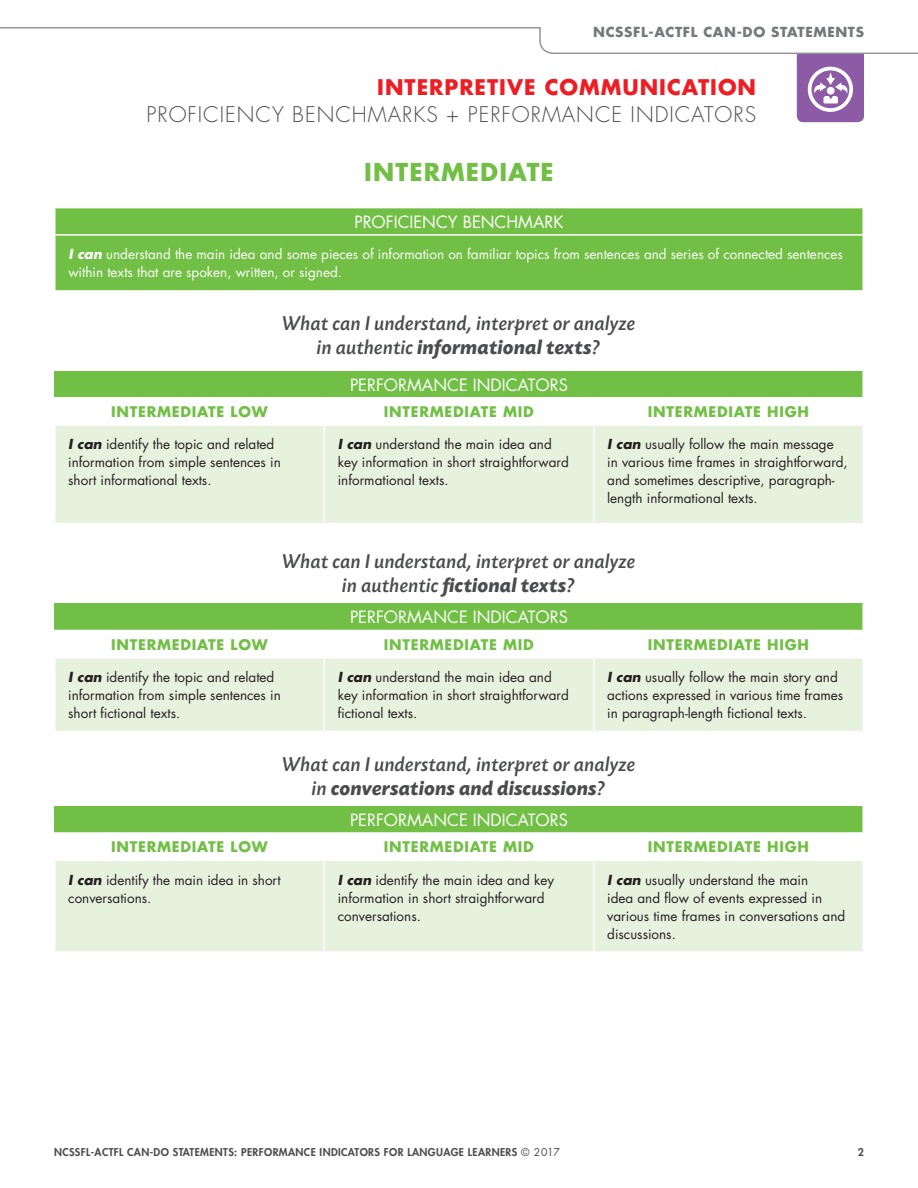
<style>
.page{position:relative;width:918px;height:1188px;background:#fff}
.page>*{position:absolute;margin:0;border:0;box-sizing:border-box;transform-origin:0 0}
.t1{font:700 24px "Futura";letter-spacing:.045em;color:#71bf44}
.t2{font:italic 500 21px/24px "Today BEF";color:#4b4c4d;text-align:center}
.t3{font:300 21px "Futura";letter-spacing:.045em;color:#4b4c4d}
.t4{font:700 21px "Futura";letter-spacing:.045em;color:#ee1d23}
.t5{font:16.5px "Futura";color:#fff}
.t6{font:700 14.25px "Futura";letter-spacing:.05em;color:#71bf44}
.t7{font:13.5px/18px "Futura";color:#231f20}
.t8{font:13.5px/18px "Futura";color:#fff}
.t9{font:700 13.5px "Futura";letter-spacing:.045em;color:#76787b}
.t10{font:800 10.5px "Futura";letter-spacing:.035em;color:#4b4c4d}
.s1{font-weight:700;font-style:italic}
.s2{font-weight:700}
.s3{font-weight:400}
</style>
<div class="page">
<div style="left:56px;top:208px;width:806px;height:82px;background:#71bf44"></div>
<hr style="left:54px;top:234px;width:810px;height:2px;background:#fff">
<div style="left:55px;top:371px;width:808px;height:27px;background:#71bf44"></div>
<div style="left:56px;top:426px;width:806px;height:97px;background:#e7f2de"></div>
<hr style="left:862px;top:371px;width:2px;height:26px;background:#fff">
<hr style="left:54px;top:397px;width:270px;height:2px;background:#fff">
<hr style="left:324px;top:397px;width:270px;height:2px;background:#fff">
<hr style="left:594px;top:397px;width:270px;height:2px;background:#fff">
<hr style="left:323px;top:426px;width:2px;height:97px;background:#fff">
<hr style="left:593px;top:426px;width:1px;height:97px;background:#fff">
<div style="left:55px;top:603px;width:808px;height:27px;background:#71bf44"></div>
<div style="left:56px;top:659px;width:806px;height:72px;background:#e7f2de"></div>
<hr style="left:323px;top:659px;width:2px;height:72px;background:#fff">
<hr style="left:593px;top:659px;width:1px;height:72px;background:#fff">
<hr style="left:862px;top:603px;width:2px;height:27px;background:#fff">
<div style="left:55px;top:806px;width:808px;height:27px;background:#71bf44"></div>
<div style="left:56px;top:861px;width:806px;height:90px;background:#e7f2de"></div>
<hr style="left:323px;top:861px;width:2px;height:90px;background:#fff">
<hr style="left:593px;top:861px;width:1px;height:90px;background:#fff">
<hr style="left:862px;top:806px;width:2px;height:26px;background:#fff">
<hr style="left:54px;top:832px;width:270px;height:2px;background:#fff">
<hr style="left:324px;top:832px;width:270px;height:2px;background:#fff">
<hr style="left:594px;top:832px;width:270px;height:2px;background:#fff">
<svg style="left:0;top:27px;width:918px;height:95px"></svg>
<p class="t9" style="left:593px;top:23px;width:272px">NCSSFL-ACTFL CAN-DO STATEMENTS</p>
<h2 class="t4" style="left:377px;top:73px;width:380px">INTERPRETIVE COMMUNICATION</h2>
<h2 class="t3" style="left:147px;top:101px;width:611px">PROFICIENCY BENCHMARKS + PERFORMANCE INDICATORS</h2>
<h1 class="t1" style="left:364px;top:156px;width:191px">INTERMEDIATE</h1>
<p class="t5" style="left:354px;top:210px;width:211px">PROFICIENCY BENCHMARK</p>
<p class="t8" style="left:68px;top:245px;width:776px"><span class="s1">I can</span> understand the main idea and some pieces of information on familiar topics from sentences and series of connected sentences within texts that are spoken, written, or signed.</p>
<h2 class="t2" style="left:282px;top:312px;width:355px">What can I understand, interpret or analyze in authentic <span class="s2">informational texts</span>?</h2>
<p class="t5" style="left:350px;top:373px;width:219px">PERFORMANCE INDICATORS</p>
<p class="t6" style="left:111px;top:402px;width:158px">INTERMEDIATE LOW</p>
<p class="t6" style="left:384px;top:402px;width:152px">INTERMEDIATE MID</p>
<p class="t6" style="left:648px;top:402px;width:162px">INTERMEDIATE HIGH</p>
<p class="t7" style="left:68px;top:435px;width:214px"><span class="s1">I can</span> identify the topic and related information from simple sentences in short informational texts.</p>
<p class="t7" style="left:338px;top:435px;width:233px"><span class="s1">I can</span> understand the main idea and key information in short straightforward informational texts.</p>
<p class="t7" style="left:607px;top:435px;width:242px"><span class="s1">I can</span> usually follow the main message in various time frames in straightforward, and sometimes descriptive, paragraph&shy;length informational texts.</p>
<h2 class="t2" style="left:282px;top:550px;width:355px">What can I understand, interpret or analyze in authentic <span class="s2">fictional texts</span>?</h2>
<p class="t5" style="left:350px;top:606px;width:219px">PERFORMANCE INDICATORS</p>
<p class="t6" style="left:111px;top:635px;width:158px">INTERMEDIATE LOW</p>
<p class="t6" style="left:384px;top:635px;width:152px">INTERMEDIATE MID</p>
<p class="t6" style="left:648px;top:635px;width:162px">INTERMEDIATE HIGH</p>
<p class="t7" style="left:68px;top:668px;width:214px"><span class="s1">I can</span> identify the topic and related information from simple sentences in short fictional texts.</p>
<p class="t7" style="left:338px;top:668px;width:233px"><span class="s1">I can</span> understand the main idea and key information in short straightforward fictional texts.</p>
<p class="t7" style="left:607px;top:668px;width:238px"><span class="s1">I can</span> usually follow the main story and actions expressed in various time frames in paragraph-length fictional texts.</p>
<h2 class="t2" style="left:282px;top:752px;width:355px">What can I understand, interpret or analyze in <span class="s2">conversations and discussions</span>?</h2>
<p class="t5" style="left:350px;top:809px;width:219px">PERFORMANCE INDICATORS</p>
<p class="t6" style="left:111px;top:837px;width:158px">INTERMEDIATE LOW</p>
<p class="t6" style="left:384px;top:837px;width:152px">INTERMEDIATE MID</p>
<p class="t6" style="left:648px;top:837px;width:162px">INTERMEDIATE HIGH</p>
<p class="t7" style="left:68px;top:870px;width:214px"><span class="s1">I can</span> identify the main idea in short conversations.</p>
<p class="t7" style="left:338px;top:870px;width:218px"><span class="s1">I can</span> identify the main idea and key information in short straightforward conversations.</p>
<p class="t7" style="left:607px;top:870px;width:240px"><span class="s1">I can</span> usually understand the main<br>idea and flow of events expressed in various time frames in conversations and discussions.</p>
<p class="t10" style="left:54px;top:1145px;width:507px">NCSSFL-ACTFL CAN-DO STATEMENTS: PERFORMANCE INDICATORS FOR LANGUAGE LEARNERS <span class="s3">© 2017</span></p>
<p class="t10" style="left:858px;top:1145px;width:8px">2</p>
<p class="t10" style="left:858px;top:1145px;width:8px">5</p>
</div>
